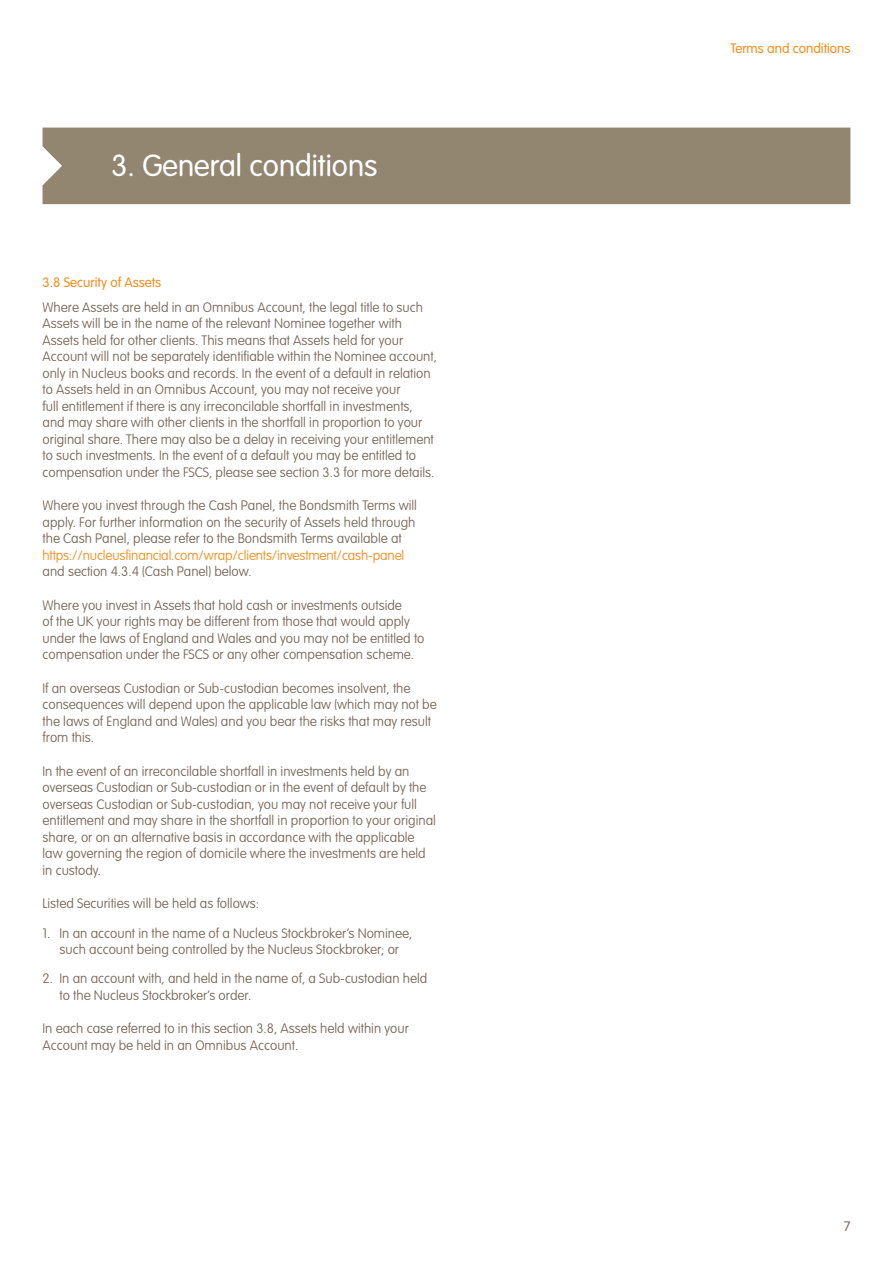
<style>
.page{position:relative;width:893px;height:1263px;background:#fff}
.page>*{position:absolute;margin:0;border:0;box-sizing:border-box;transform-origin:0 0}
.Section_title{font:300 30px "VAG Rounded Std";color:#fff}
.Body_copy{font:100 13.5px/16.5px "VAG Rounded Std";color:#78695c}
.Section_sub_header_small{font:300 13.5px "VAG Rounded Std";color:#f68e1e}
.t1{font:300 13.5px "VAG Rounded Std";color:#78695c}
.s1{color:#f68e1e}
</style>
<div class="page">
<div style="left:43px;top:128px;width:807px;height:76px;background:#938671"></div>
<p class="Section_title" style="left:111px;top:148px;width:268px">3. General conditions</p>
<p class="Section_sub_header_small" style="left:43px;top:274px;width:120px">3.8 Security of Assets</p>
<p class="Body_copy" style="left:43px;top:299px;width:396px">Where Assets are held in an Omnibus Account, the legal title to such Assets will be in the name of the relevant Nominee together with Assets held for other clients. This means that Assets held for your Account will not be separately identifiable within the Nominee account, only in Nucleus books and records. In the event of a default in relation to Assets held in an Omnibus Account, you may not receive your<br>full entitlement if there is any irreconcilable shortfall in investments, and may share with other clients in the shortfall in proportion to your original share. There may also be a delay in receiving your entitlement to such investments. In the event of a default you may be entitled to compensation under the FSCS, please see section 3.3 for more details.</p>
<p class="Body_copy" style="left:43px;top:498px;width:376px">Where you invest through the Cash Panel, the Bondsmith Terms will apply. For further information on the security of Assets held through the Cash Panel, please refer to the Bondsmith Terms available at <span class="s1">https://nucleusfinancial.com/wrap/clients/investment/cash-panel </span>and section 4.3.4 (Cash Panel) below.</p>
<p class="Body_copy" style="left:43px;top:597px;width:383px">Where you invest in Assets that hold cash or investments outside<br>of the UK your rights may be different from those that would apply under the laws of England and Wales and you may not be entitled to compensation under the FSCS or any other compensation scheme.</p>
<p class="Body_copy" style="left:43px;top:680px;width:396px">If an overseas Custodian or Sub-custodian becomes insolvent, the consequences will depend upon the applicable law (which may not be the laws of England and Wales) and you bear the risks that may result from this.</p>
<p class="Body_copy" style="left:43px;top:763px;width:395px">In the event of an irreconcilable shortfall in investments held by an overseas Custodian or Sub-custodian or in the event of default by the overseas Custodian or Sub-custodian, you may not receive your full entitlement and may share in the shortfall in proportion to your original share, or on an alternative basis in accordance with the applicable law governing the region of domicile where the investments are held in custody.</p>
<p class="Body_copy" style="left:43px;top:896px;width:218px">Listed Securities will be held as follows:</p>
<p class="Body_copy" style="left:43px;top:925px;width:371px;text-align:center">1. In an account in the name of a Nucleus Stockbroker’s Nominee, such account being controlled by the Nucleus Stockbroker; or</p>
<p class="Body_copy" style="left:60px;top:971px;width:369px;text-indent:-17px">2. In an account with, and held in the name of, a Sub-custodian held to the Nucleus Stockbroker’s order.</p>
<p class="Body_copy" style="left:43px;top:1021px;width:368px">In each case referred to in this section 3.8, Assets held within your<br>Account may be held in an Omnibus Account.</p>
<p class="Section_sub_header_small" style="left:731px;top:40px;width:121px">Terms and conditions</p>
<p class="t1" style="left:844px;top:1218px;width:8px">7</p>
</div>
